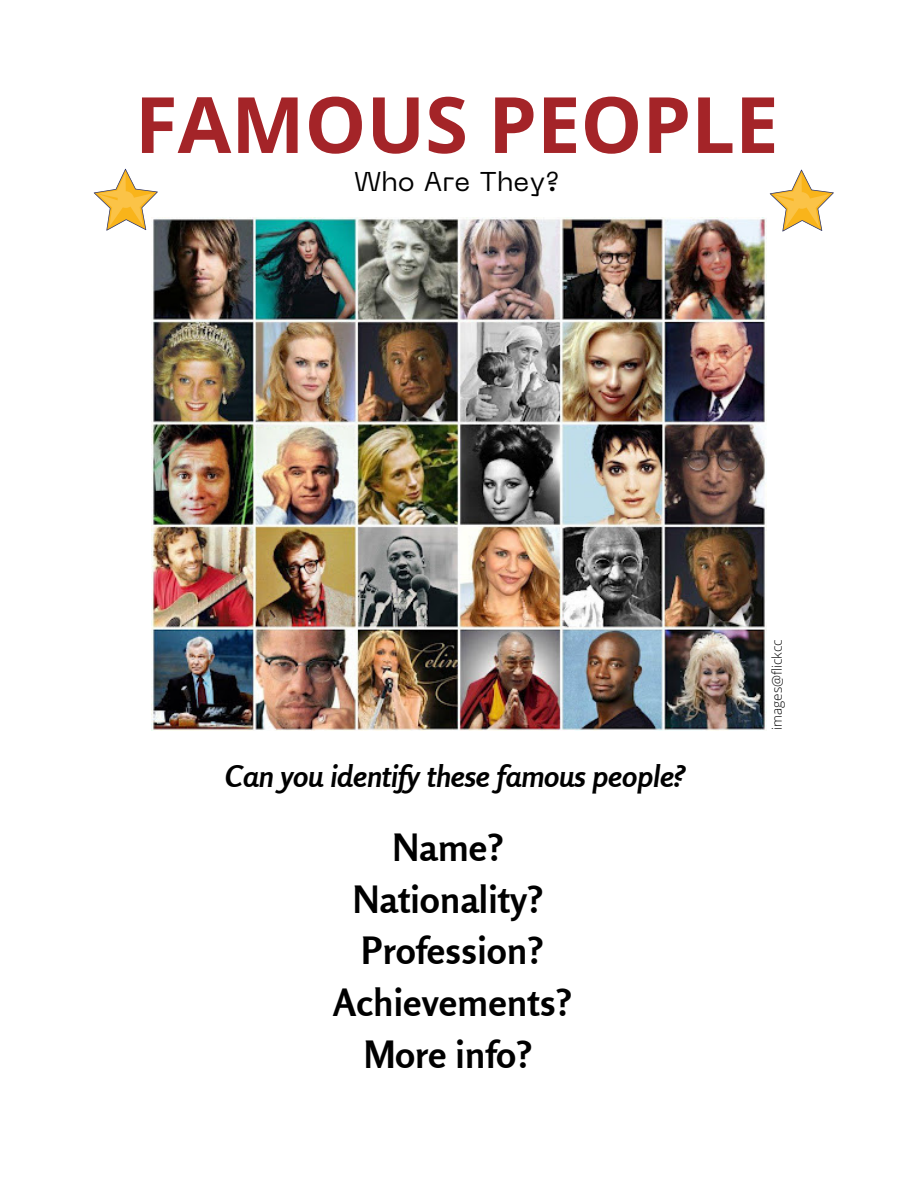
<style>
.page{position:relative;width:918px;height:1188px;background:#fff}
.page>*{position:absolute;margin:0;border:0;box-sizing:border-box;transform-origin:0 0}
.t1{font:700 77.7px "Open Sans";color:#a42428}
.t2{font:700 37.5px/51.8px "Rosario";color:#000;text-align:center}
.t3{font:italic 700 30px "Rosario";color:#000}
.t4{font:27px "PP Neue Machina";color:#000}
.t5{font:300 13.5px "Open Sans";color:#000}
</style>
<div class="page">
<img style="left:151px;top:217px;width:615px;height:513px">
<svg style="left:94px;top:169px;width:64px;height:62px"></svg>
<svg style="left:770px;top:170px;width:64px;height:62px"></svg>
<p class="t1" style="left:135px;top:70px;width:645px">FAMOUS PEOPLE</p>
<p class="t4" style="left:354px;top:171px;width:207px">Who Are They?</p>
<p class="t3" style="left:226px;top:758px;width:461px">Can you identify these famous people?</p>
<p class="t2" style="left:393px;top:821px;width:113px">Name?</p>
<p class="t2" style="left:353px;top:873px;width:192px">Nationality?</p>
<p class="t2" style="left:333px;top:925px;width:241px">Profession?<br>Achievements?<br>More info?</p>
<p class="t5" style="left:767px;top:730px;width:92px;rotate:-90deg">images@flickcc</p>
</div>
